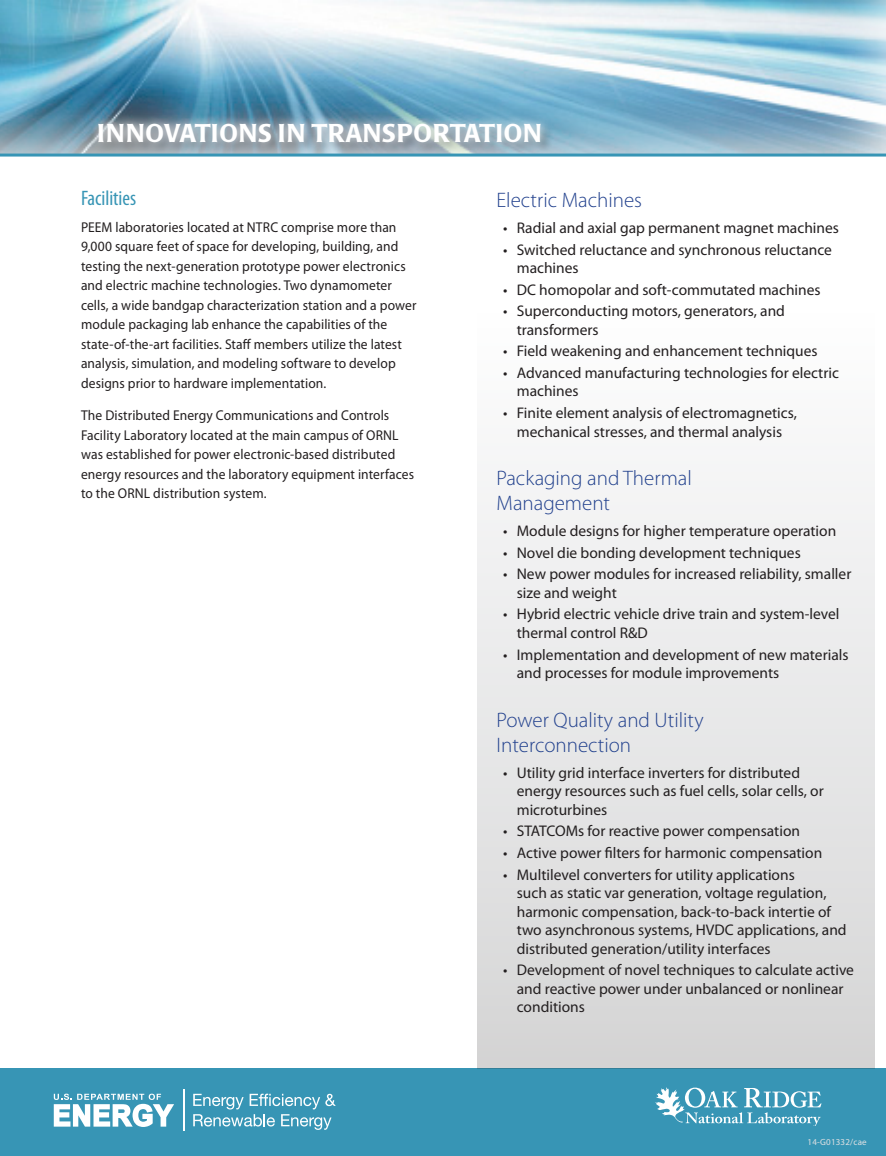
<style>
.page{position:relative;width:886px;height:1156px;background:#fff}
.page>*{position:absolute;margin:0;border:0;box-sizing:border-box;transform-origin:0 0}
.t1{font:500 25.5px "Poppl Laudatio";letter-spacing:.03em;color:#fff}
.subtitle{font:300 21px/25.2px "Myriad Pro";color:#23428e}
.subtitle-2{font:condensed 21px "Myriad Pro";color:#3795b5}
.t2{font:15.45px/18.6px "Myriad Pro";color:#231f20}
.Body_text-reg{font:14.25px/19.5px "Myriad Pro";letter-spacing:.005em;color:#231f20;scale:.95 1}
.t3{font:9px "Myriad Pro";letter-spacing:.02em;color:#e0e1e3}
</style>
<div class="page">
<div style="left:0;top:1068px;width:886px;height:88px;background:#3795b5"></div>
<div style="left:477px;top:155px;width:397px;height:913px;background:linear-gradient(to bottom,#fff,#d6d6d7)"></div>
<svg style="left:54px;top:1093px;width:120px;height:34px"></svg>
<hr style="left:183px;top:1089px;width:1px;height:41px;background:#fff">
<svg style="left:193px;top:1093px;width:143px;height:36px"></svg>
<svg style="left:655px;top:1087px;width:166px;height:38px"></svg>
<img style="left:0;top:0;width:886px;height:153px">
<div style="left:96px;top:121px;width:456px;height:34px;background:#231f20;opacity:.5"></div>
<div style="left:89px;top:114px;width:460px;height:38px;background:#fff;opacity:.75"></div>
<hr style="left:0;top:153px;width:886px;height:3px;background:#3795b5">
<p class="t1" style="left:97px;top:118px;width:446px">INNOVATIONS IN TRANSPORTATION</p>
<p class="subtitle-2" style="left:81px;top:186px;width:57px">Facilities</p>
<p class="Body_text-reg" style="left:81px;top:218px;width:354px">PEEM laboratories located at NTRC comprise more than 9,000 square feet of space for developing, building, and testing the next-generation prototype power electronics and electric machine technologies. Two dynamometer cells, a wide bandgap characterization station and a power module packaging lab enhance the capabilities of the state-of-the-art facilities. Staff members utilize the latest analysis, simulation, and modeling software to develop designs prior to hardware implementation.</p>
<p class="Body_text-reg" style="left:81px;top:406px;width:352px">The Distributed Energy Communications and Controls Facility Laboratory located at the main campus of ORNL was established for power electronic-based distributed energy resources and the laboratory equipment interfaces to the ORNL distribution system.</p>
<p class="subtitle" style="left:496px;top:188px;width:147px">Electric Machines</p>
<p class="t2" style="left:503px;top:219px;width:337px">• Radial and axial gap permanent magnet machines</p>
<p class="t2" style="left:517px;top:240px;width:317px;text-indent:-14px">• Switched reluctance and synchronous reluctance machines</p>
<p class="t2" style="left:503px;top:280px;width:319px">• DC homopolar and soft-commutated machines</p>
<p class="t2" style="left:517px;top:302px;width:270px;text-indent:-14px">• Superconducting motors, generators, and transformers</p>
<p class="t2" style="left:503px;top:342px;width:316px">• Field weakening and enhancement techniques</p>
<p class="t2" style="left:517px;top:364px;width:324px;text-indent:-14px">• Advanced manufacturing technologies for electric machines</p>
<p class="t2" style="left:503px;top:404px;width:295px;text-align:center">• Finite element analysis of electromagnetics, mechanical stresses, and thermal analysis</p>
<p class="subtitle" style="left:496px;top:466px;width:197px">Packaging and Thermal<br>Management</p>
<p class="t2" style="left:503px;top:522px;width:334px">• Module designs for higher temperature operation</p>
<p class="t2" style="left:503px;top:543px;width:299px">• Novel die bonding development techniques</p>
<p class="t2" style="left:517px;top:565px;width:336px;text-indent:-14px">• New power modules for increased reliability, smaller size and weight</p>
<p class="t2" style="left:517px;top:605px;width:324px;text-indent:-14px">• Hybrid electric vehicle drive train and system-level thermal control R&amp;D</p>
<p class="t2" style="left:517px;top:645px;width:333px;text-indent:-14px">• Implementation and development of new materials and processes for module improvements</p>
<p class="subtitle" style="left:496px;top:707px;width:208px">Power Quality and Utility<br>Interconnection</p>
<p class="t2" style="left:517px;top:763px;width:308px;text-indent:-14px">• Utility grid interface inverters for distributed energy resources such as fuel cells, solar cells, or microturbines</p>
<p class="t2" style="left:503px;top:822px;width:298px">• STATCOMs for reactive power compensation</p>
<p class="t2" style="left:503px;top:843px;width:320px">• Active power filters for harmonic compensation</p>
<p class="t2" style="left:517px;top:865px;width:331px;text-indent:-14px">• Multilevel converters for utility applications<br>such as static var generation, voltage regulation, harmonic compensation, back-to-back intertie of two asynchronous systems, HVDC applications, and distributed generation/utility interfaces</p>
<p class="t2" style="left:517px;top:961px;width:339px;text-indent:-14px">• Development of novel techniques to calculate active and reactive power under unbalanced or nonlinear conditions</p>
<p class="t3" style="left:807px;top:1137px;width:61px">14-G01332/cae</p>
</div>
